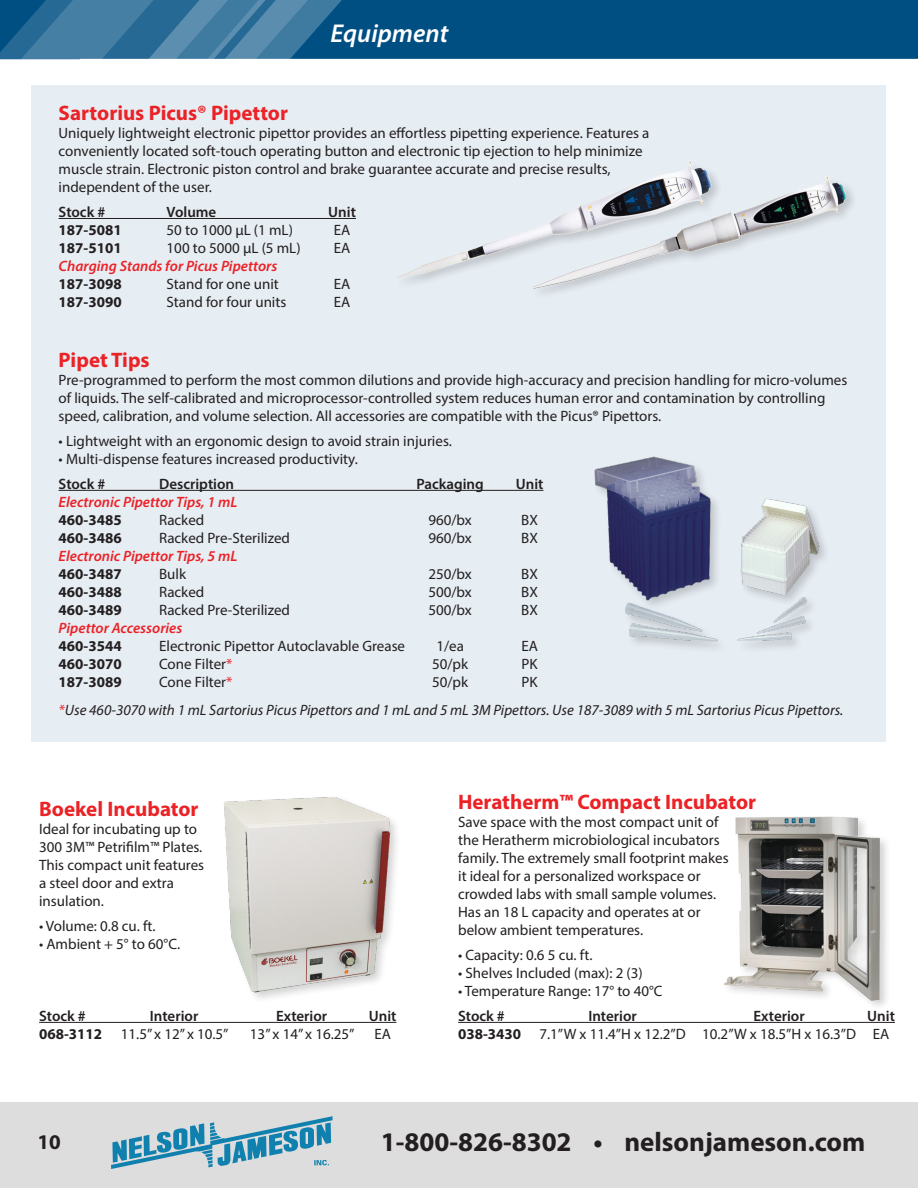
<style>
.page{position:relative;width:918px;height:1188px;background:#fff}
.page>*{position:absolute;margin:0;border:0;box-sizing:border-box;transform-origin:0 0}
.t1{font:700 27px "Myriad Pro";color:#231f20}
.Product_Title{font:italic 600 25.8px "Myriad Pro";color:#fff}
.Product_Title-2{font:700 21px "Myriad Pro";color:#eb2226}
.t2{font:700 21px "Myriad Pro";color:#231f20}
.Body{font:15px/18px "Myriad Pro";color:#231f20}
.Chart_Data{font:15px "Myriad Pro";color:#231f20}
.Chart_Data-2{font:italic 15px "Myriad Pro";color:#231f20}
.Subheading{font:italic 600 15px "Myriad Pro";color:#eb2226}
.Chart_Title{font:600 15px "Myriad Pro";color:#231f20}
.Chart_Data-3{font:700 15px "Myriad Pro";color:#231f20}
.s1{color:#eb2226}
.s2{font-weight:700}
</style>
<div class="page">
<div style="left:347px;top:0;width:571px;height:59px;background:#004f83"></div>
<svg style="left:0;top:0;width:347px;height:60px;background:#3a769e"></svg>
<div style="left:0;top:1102px;width:918px;height:86px;background:#dedddd"></div>
<div style="left:32px;top:85px;width:854px;height:656px;background:#e6edf3"></div>
<svg style="left:111px;top:1116px;width:222px;height:53px"></svg>
<hr style="left:39px;top:1022px;width:357px;height:1px;background:#231f20">
<img style="left:189px;top:797px;width:208px;height:226px">
<hr style="left:458px;top:1022px;width:437px;height:1px;background:#231f20">
<img style="left:724px;top:816px;width:163px;height:190px">
<img style="left:396px;top:162px;width:457px;height:132px">
<hr style="left:59px;top:218px;width:297px;height:1px;background:#231f20">
<hr style="left:59px;top:490px;width:484px;height:1px;background:#231f20">
<img style="left:594px;top:456px;width:231px;height:192px">
<p class="Product_Title" style="left:330px;top:16px;width:119px">Equipment</p>
<p class="Product_Title-2" style="left:59px;top:99px;width:231px">Sartorius Picus® Pipettor</p>
<p class="Body" style="left:59px;top:124px;width:592px">Uniquely lightweight electronic pipettor provides an effortless pipetting experience. Features a conveniently located soft-touch operating button and electronic tip ejection to help minimize muscle strain. Electronic piston control and brake guarantee accurate and precise results, independent of the user.</p>
<p class="Chart_Title" style="left:59px;top:202px;width:48px">Stock #</p>
<p class="Chart_Title" style="left:167px;top:202px;width:51px">Volume</p>
<p class="Chart_Title" style="left:328px;top:202px;width:29px">Unit</p>
<p class="Chart_Data-3" style="left:59px;top:220px;width:65px">187-5081</p>
<p class="Chart_Data" style="left:167px;top:221px;width:128px">50 to 1000 µL (1 mL)</p>
<p class="Chart_Data" style="left:334px;top:221px;width:18px">EA</p>
<p class="Chart_Data-3" style="left:59px;top:238px;width:65px">187-5101</p>
<p class="Chart_Data" style="left:167px;top:239px;width:136px">100 to 5000 µL (5 mL)</p>
<p class="Chart_Data" style="left:334px;top:239px;width:18px">EA</p>
<p class="Subheading" style="left:59px;top:256px;width:220px">Charging Stands for Picus Pipettors</p>
<p class="Chart_Data-3" style="left:59px;top:274px;width:65px">187-3098</p>
<p class="Chart_Data" style="left:167px;top:275px;width:114px">Stand for one unit</p>
<p class="Chart_Data" style="left:334px;top:275px;width:18px">EA</p>
<p class="Chart_Data-3" style="left:59px;top:292px;width:65px">187-3090</p>
<p class="Chart_Data" style="left:167px;top:293px;width:121px">Stand for four units</p>
<p class="Chart_Data" style="left:334px;top:293px;width:18px">EA</p>
<p class="Product_Title-2" style="left:59px;top:347px;width:93px">Pipet Tips</p>
<p class="Body" style="left:59px;top:371px;width:790px">Pre-programmed to perform the most common dilutions and provide high-accuracy and precision handling for micro-volumes of liquids. The self-calibrated and microprocessor-controlled system reduces human error and contamination by controlling speed, calibration, and volume selection. All accessories are compatible with the Picus® Pipettors.</p>
<p class="Body" style="left:59px;top:432px;width:395px">• Lightweight with an ergonomic design to avoid strain injuries.</p>
<p class="Body" style="left:59px;top:450px;width:301px">• Multi-dispense features increased productivity.</p>
<p class="Chart_Title" style="left:59px;top:474px;width:48px">Stock #</p>
<p class="Chart_Title" style="left:159px;top:474px;width:77px">Description</p>
<p class="Chart_Title" style="left:416px;top:474px;width:69px">Packaging</p>
<p class="Chart_Title" style="left:516px;top:474px;width:29px">Unit</p>
<p class="Subheading" style="left:59px;top:492px;width:180px">Electronic Pipettor Tips, 1 mL</p>
<p class="Chart_Data-3" style="left:59px;top:510px;width:65px">460-3485</p>
<p class="Chart_Data" style="left:159px;top:511px;width:47px">Racked</p>
<p class="Chart_Data" style="left:428px;top:511px;width:45px">960/bx</p>
<p class="Chart_Data" style="left:521px;top:511px;width:18px">BX</p>
<p class="Chart_Data-3" style="left:59px;top:528px;width:65px">460-3486</p>
<p class="Chart_Data" style="left:159px;top:529px;width:132px">Racked Pre-Sterilized</p>
<p class="Chart_Data" style="left:428px;top:529px;width:45px">960/bx</p>
<p class="Chart_Data" style="left:521px;top:529px;width:18px">BX</p>
<p class="Subheading" style="left:59px;top:546px;width:180px">Electronic Pipettor Tips, 5 mL</p>
<p class="Chart_Data-3" style="left:59px;top:564px;width:65px">460-3487</p>
<p class="Chart_Data" style="left:159px;top:565px;width:28px">Bulk</p>
<p class="Chart_Data" style="left:428px;top:565px;width:45px">250/bx</p>
<p class="Chart_Data" style="left:521px;top:565px;width:18px">BX</p>
<p class="Chart_Data-3" style="left:59px;top:582px;width:65px">460-3488</p>
<p class="Chart_Data" style="left:159px;top:583px;width:47px">Racked</p>
<p class="Chart_Data" style="left:428px;top:583px;width:45px">500/bx</p>
<p class="Chart_Data" style="left:521px;top:583px;width:18px">BX</p>
<p class="Chart_Data-3" style="left:59px;top:600px;width:65px">460-3489</p>
<p class="Chart_Data" style="left:159px;top:601px;width:132px">Racked Pre-Sterilized</p>
<p class="Chart_Data" style="left:428px;top:601px;width:45px">500/bx</p>
<p class="Chart_Data" style="left:521px;top:601px;width:18px">BX</p>
<p class="Subheading" style="left:59px;top:618px;width:125px">Pipettor Accessories</p>
<p class="Chart_Data-3" style="left:59px;top:636px;width:65px">460-3544</p>
<p class="Chart_Data" style="left:159px;top:637px;width:248px">Electronic Pipettor Autoclavable Grease</p>
<p class="Chart_Data" style="left:436px;top:637px;width:29px">1/ea</p>
<p class="Chart_Data" style="left:521px;top:637px;width:18px">EA</p>
<p class="Chart_Data-3" style="left:59px;top:654px;width:65px">460-3070</p>
<p class="Chart_Data" style="left:159px;top:655px;width:75px">Cone Filter<span class="s1">*</span></p>
<p class="Chart_Data" style="left:432px;top:655px;width:38px">50/pk</p>
<p class="Chart_Data" style="left:522px;top:655px;width:18px">PK</p>
<p class="Chart_Data-3" style="left:59px;top:672px;width:65px">187-3089</p>
<p class="Chart_Data" style="left:159px;top:673px;width:75px">Cone Filter<span class="s1">*</span></p>
<p class="Chart_Data" style="left:432px;top:673px;width:38px">50/pk</p>
<p class="Chart_Data" style="left:522px;top:673px;width:18px">PK</p>
<p class="Chart_Data-2" style="left:59px;top:701px;width:786px"><span class="s1">*</span>Use 460-3070 with 1 mL Sartorius Picus Pipettors and 1 mL and 5 mL 3M Pipettors. Use 187-3089 with 5 mL Sartorius Picus Pipettors.</p>
<p class="Product_Title-2" style="left:39px;top:795px;width:161px">Boekel Incubator</p>
<p class="Body" style="left:39px;top:820px;width:167px">Ideal for incubating up to<br>300 3M™ Petrifilm™ Plates.<br>This compact unit features a steel door and extra insulation.</p>
<p class="Body" style="left:39px;top:917px;width:118px">• Volume: 0.8 cu. ft.</p>
<p class="Body" style="left:39px;top:935px;width:143px">• Ambient + 5° to 60°C.</p>
<p class="Chart_Title" style="left:39px;top:1006px;width:48px">Stock #</p>
<p class="Chart_Title" style="left:150px;top:1006px;width:50px">Interior</p>
<p class="Chart_Title" style="left:276px;top:1006px;width:53px">Exterior</p>
<p class="Chart_Title" style="left:369px;top:1006px;width:29px">Unit</p>
<p class="Chart_Data" style="left:39px;top:1025px;width:191px"><span class="s2">068-3112</span> 11.5” x 12” x 10.5”</p>
<p class="Chart_Data" style="left:250px;top:1025px;width:106px">13” x 14” x 16.25”</p>
<p class="Chart_Data" style="left:374px;top:1025px;width:18px">EA</p>
<p class="Product_Title-2" style="left:458px;top:789px;width:300px">Heratherm™ Compact Incubator</p>
<p class="Body" style="left:458px;top:813px;width:272px">Save space with the most compact unit of the Heratherm microbiological incubators family. The extremely small footprint makes it ideal for a personalized workspace or crowded labs with small sample volumes.<br>Has an 18 L capacity and operates at or below ambient temperatures.</p>
<p class="Body" style="left:458px;top:946px;width:136px">• Capacity: 0.6 5 cu. ft.</p>
<p class="Body" style="left:458px;top:964px;width:186px">• Shelves Included (max): 2 (3)</p>
<p class="Body" style="left:458px;top:982px;width:206px">• Temperature Range: 17° to 40°C</p>
<p class="Chart_Title" style="left:458px;top:1006px;width:48px">Stock #</p>
<p class="Chart_Title" style="left:588px;top:1006px;width:50px">Interior</p>
<p class="Chart_Title" style="left:754px;top:1006px;width:53px">Exterior</p>
<p class="Chart_Title" style="left:867px;top:1006px;width:29px">Unit</p>
<p class="Chart_Data" style="left:458px;top:1025px;width:433px"><span class="s2">038-3430</span> 7.1”W x 11.4”H x 12.2”D 10.2”W x 18.5”H x 16.3”D EA</p>
<h3 class="t2" style="left:37px;top:1128px;width:25px">10</h3>
<h1 class="t1" style="left:381px;top:1125px;width:486px">1-800-826-8302 • nelsonjameson.com</h1>
</div>
